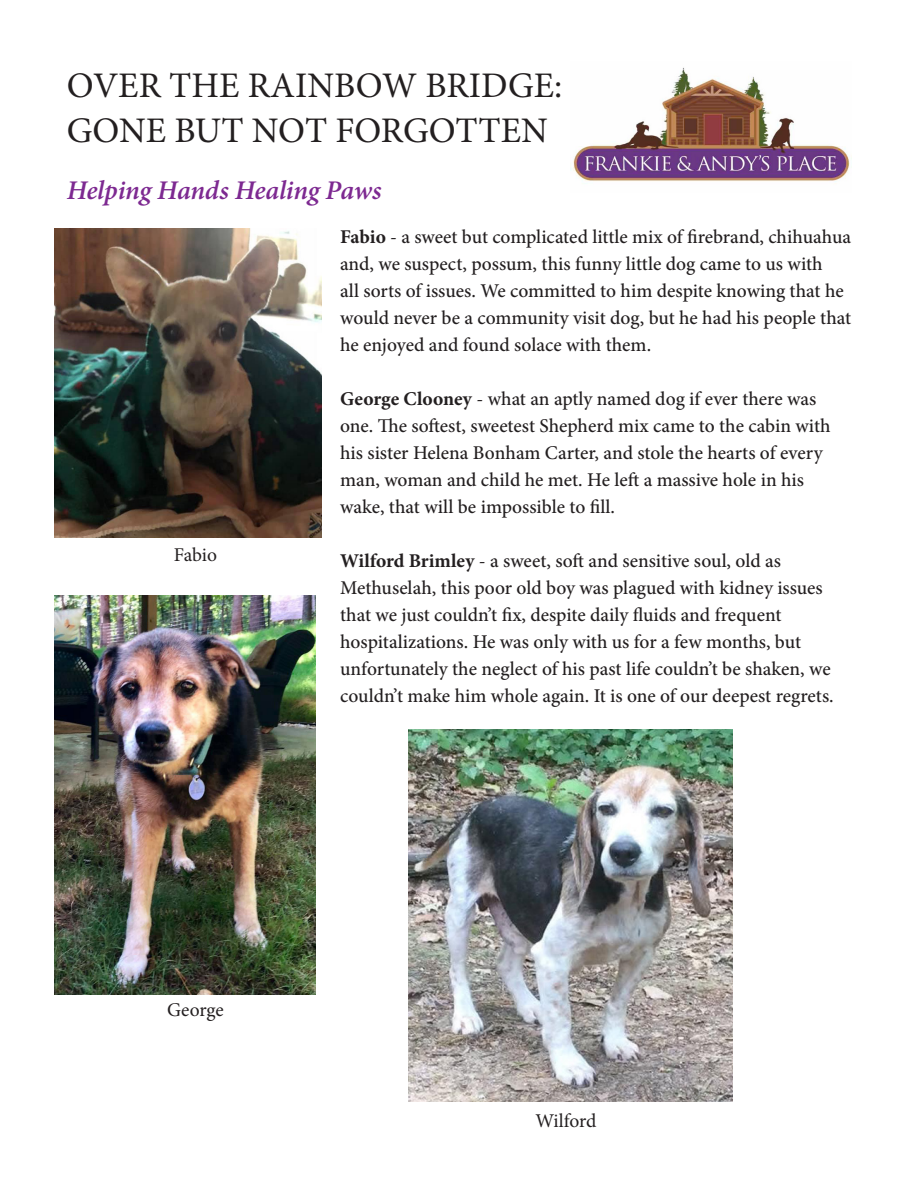
<style>
.page{position:relative;width:918px;height:1188px;background:#fff}
.page>*{position:absolute;margin:0;border:0;box-sizing:border-box;transform-origin:0 0}
.t1{font:36px "Minion Pro";color:#231f20}
.t2{font:italic 600 27px "Minion Pro";letter-spacing:-.01em;color:#7d2991}
.t3{font:500 19.5px/27px "Minion Pro";color:#231f20}
.t4{font:19.5px "Minion Pro";letter-spacing:-.01em;color:#231f20}
.s1{font-weight:700}
</style>
<div class="page">
<img style="left:571px;top:67px;width:279px;height:115px">
<img style="left:54px;top:229px;width:268px;height:309px">
<img style="left:54px;top:596px;width:261px;height:398px">
<img style="left:409px;top:729px;width:324px;height:373px">
<p class="t1" style="left:67px;top:62px;width:497px">OVER THE RAINBOW BRIDGE:</p>
<p class="t1" style="left:67px;top:107px;width:483px">GONE BUT NOT FORGOTTEN</p>
<p class="t2" style="left:67px;top:172px;width:316px">Helping Hands Healing Paws</p>
<p class="t4" style="left:174px;top:542px;width:45px">Fabio</p>
<p class="t3" style="left:340px;top:223px;width:513px"><span class="s1">Fabio</span> - a sweet but complicated little mix of firebrand, chihuahua and, we suspect, possum, this funny little dog came to us with<br>all sorts of issues. We committed to him despite knowing that he would never be a community visit dog, but he had his people that he enjoyed and found solace with them.</p>
<p class="t3" style="left:340px;top:385px;width:492px"><span class="s1">George Clooney</span> - what an aptly named dog if ever there was one. The softest, sweetest Shepherd mix came to the cabin with his sister Helena Bonham Carter, and stole the hearts of every man, woman and child he met. He left a massive hole in his wake, that will be impossible to fill.</p>
<p class="t3" style="left:340px;top:547px;width:495px"><span class="s1">Wilford Brimley</span> - a sweet, soft and sensitive soul, old as Methuselah, this poor old boy was plagued with kidney issues that we just couldn’t fix, despite daily fluids and frequent hospitalizations. He was only with us for a few months, but unfortunately the neglect of his past life couldn’t be shaken, we couldn’t make him whole again. It is one of our deepest regrets.</p>
<p class="t4" style="left:167px;top:997px;width:58px">George</p>
<p class="t4" style="left:535px;top:1108px;width:63px">Wilford</p>
</div>
